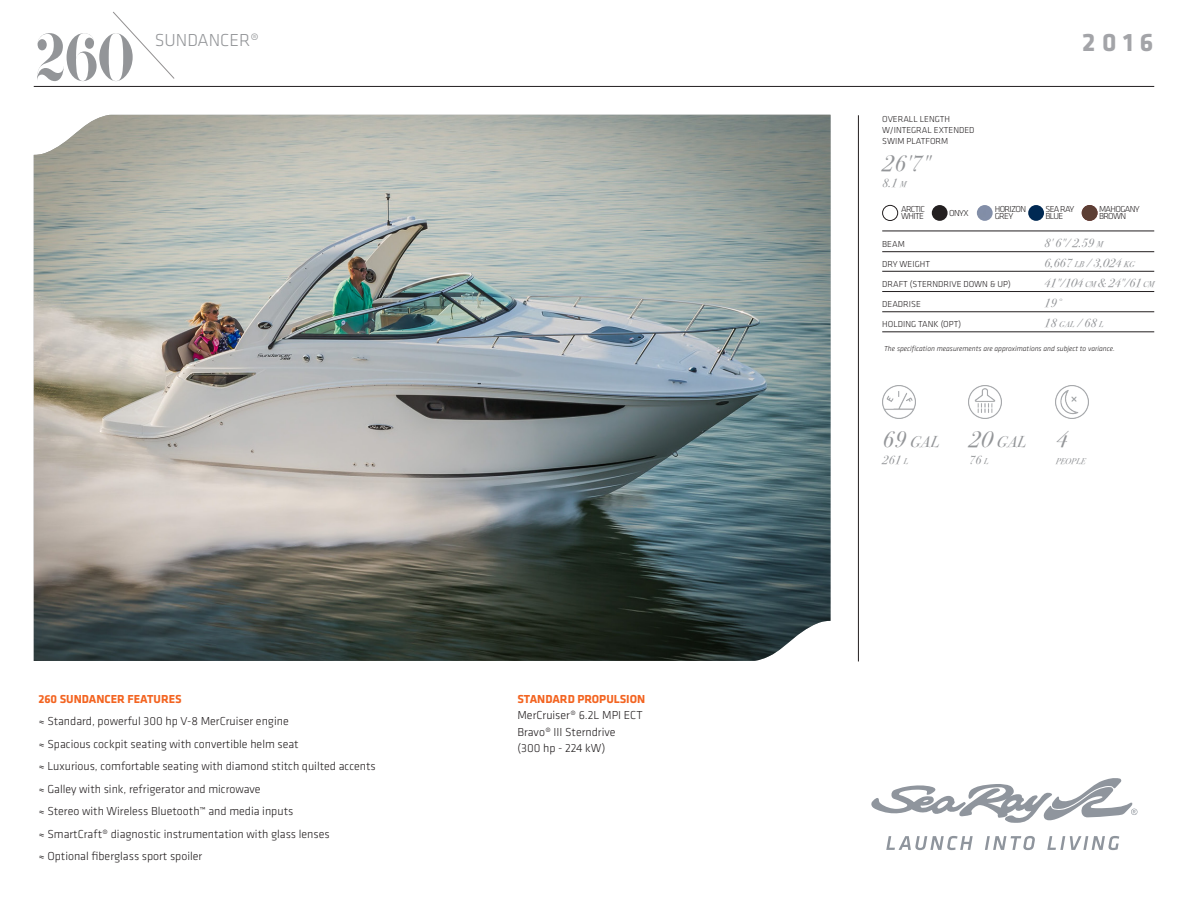
<style>
.page{position:relative;width:1188px;height:918px;background:#fff}
.page>*{position:absolute;margin:0;border:0;box-sizing:border-box;transform-origin:0 0}
.t1{font:65.85px "F37 Bella";color:#939598;scale:.82 1}
.t2{font:700 26.25px "Klavika";color:#a3a4a8}
.t3{font:22.5px "Bodoni Svty Two ITCTT Book Ita";color:#939598}
.t4{font:22.5px "Bodoni Svty Two ITCTT Book Ita";color:#939598}
.t5{font:300 18px "Klavika";color:#939598}
.t6{font:15.75px "Bodoni Svty Two ITCTT Book Ita";color:#939598}
.t7{font:300 12px "Klavika";color:#231f20}
.t8{font:12px "Bodoni Svty Two ITCTT Book Ita";color:#939598}
.t9{font:700 12px "Klavika";color:#f36421}
.t10{font:300 9px "Klavika";color:#231f20}
.t11{font:300 9px/7.5px "Klavika";letter-spacing:-.07em;color:#231f20}
.t12{font:8.4px "Bodoni Svty Two ITCTT Book Ita";color:#939598}
.Front_page_Spec_tabl{font:italic 300 7.5px "Klavika";color:#231f20}
.s1{font-size:8.4px}
.s2{font-style:inherit}
.s3{font-size:22.5px}
</style>
<div class="page">
<img style="left:34px;top:115px;width:797px;height:546px">
<svg style="left:113px;top:11px;width:62px;height:68px"></svg>
<hr style="left:34px;top:86px;width:1120px;height:1px;background:#231f20">
<hr style="left:858px;top:115px;width:1px;height:546px;background:#231f20">
<hr style="left:882px;top:231px;width:272px;height:1px;background:#231f20">
<hr style="left:882px;top:251px;width:272px;height:1px;background:#231f20">
<hr style="left:882px;top:271px;width:272px;height:1px;background:#231f20">
<hr style="left:882px;top:291px;width:272px;height:1px;background:#231f20">
<hr style="left:882px;top:312px;width:272px;height:1px;background:#231f20">
<hr style="left:882px;top:332px;width:272px;height:1px;background:#231f20">
<img style="left:882px;top:386px;width:33px;height:32px">
<img style="left:969px;top:386px;width:33px;height:32px">
<img style="left:1056px;top:386px;width:32px;height:32px">
<svg style="left:886px;top:836px;width:233px;height:14px"></svg>
<svg style="left:871px;top:778px;width:266px;height:45px"></svg>
<div style="left:882px;top:205px;width:16px;height:16px;border:1px solid #231f20;border-radius:50%"></div>
<div style="left:932px;top:205px;width:16px;height:16px;background:#231f20;border-radius:50%"></div>
<div style="left:1028px;top:205px;width:16px;height:16px;background:#002953;border-radius:50%"></div>
<img style="left:1082px;top:205px;width:16px;height:16px;border-radius:8px">
<img style="left:977px;top:205px;width:16px;height:16px;border-radius:8px">
<p class="t1" style="left:36px;top:19px;width:121px">260</p>
<p class="t5" style="left:155px;top:29px;width:106px">SUNDANCER®</p>
<p class="t9" style="left:38px;top:690px;width:145px">260 SUNDANCER FEATURES</p>
<p class="t7" style="left:38px;top:714px;width:252px">≈ Standard, powerful 300 hp V-8 MerCruiser engine</p>
<p class="t7" style="left:38px;top:737px;width:262px">≈ Spacious cockpit seating with convertible helm seat</p>
<p class="t7" style="left:38px;top:759px;width:339px">≈ Luxurious, comfortable seating with diamond stitch quilted accents</p>
<p class="t7" style="left:38px;top:782px;width:224px">≈ Galley with sink, refrigerator and microwave</p>
<p class="t7" style="left:38px;top:804px;width:256px">≈ Stereo with Wireless Bluetooth™ and media inputs</p>
<p class="t7" style="left:38px;top:827px;width:293px">≈ SmartCraft® diagnostic instrumentation with glass lenses</p>
<p class="t7" style="left:38px;top:849px;width:165px">≈ Optional fiberglass sport spoiler</p>
<p class="t9" style="left:517px;top:690px;width:129px">STANDARD PROPULSION</p>
<p class="t7" style="left:517px;top:708px;width:127px">MerCruiser® 6.2L MPI ECT</p>
<p class="t7" style="left:517px;top:725px;width:100px">Bravo® III Sterndrive</p>
<p class="t7" style="left:517px;top:741px;width:89px">(300 hp - 224 kW)</p>
<p class="t10" style="left:882px;top:114px;width:69px">OVERALL LENGTH</p>
<p class="t10" style="left:882px;top:124px;width:94px">W/INTEGRAL EXTENDED</p>
<p class="t10" style="left:882px;top:135px;width:68px">SWIM PLATFORM</p>
<p class="t3" style="left:882px;top:143px;width:49px">26'7"</p>
<p class="t8" style="left:882px;top:173px;width:26px">8.1 <span class="s1">M</span></p>
<p class="t2" style="left:1082px;top:23px;width:73px">2016</p>
<p class="t10" style="left:901px;top:203px;width:26px">ARCTIC</p>
<p class="t10" style="left:901px;top:211px;width:24px">WHITE</p>
<p class="t10" style="left:949px;top:207px;width:21px">ONYX</p>
<p class="t11" style="left:1045px;top:205px;width:31px">SEA RAY<br>BLUE</p>
<p class="t11" style="left:1099px;top:205px;width:42px">MAHOGANY<br>BROWN</p>
<p class="t11" style="left:995px;top:205px;width:33px">HORIZON<br>GREY</p>
<p class="t10" style="left:882px;top:238px;width:24px">BEAM</p>
<p class="t8" style="left:1044px;top:232px;width:60px">8' 6"/ 2.59 <span class="s1">M</span></p>
<p class="t10" style="left:882px;top:278px;width:130px">DRAFT (STERNDRIVE DOWN &amp; UP)</p>
<p class="t8" style="left:1044px;top:272px;width:111px">41"/104 <span class="s1">CM</span> &amp; 24"/61 <span class="s1">CM</span></p>
<p class="t10" style="left:882px;top:299px;width:40px">DEADRISE</p>
<p class="t8" style="left:1044px;top:293px;width:19px">19<span class="s2">°</span></p>
<p class="t10" style="left:882px;top:258px;width:49px">DRY WEIGHT</p>
<p class="t8" style="left:1044px;top:252px;width:92px">6,667 <span class="s1">LB</span> / 3,024 <span class="s1">KG</span></p>
<p class="t10" style="left:882px;top:319px;width:81px">HOLDING TANK (OPT)</p>
<p class="t8" style="left:1044px;top:313px;width:61px">18 <span class="s1">GAL</span> / 68 <span class="s1">L</span></p>
<p class="Front_page_Spec_tabl" style="left:884px;top:344px;width:232px">The specification measurements are approximations and subject to variance.</p>
<p class="t6" style="left:882px;top:428px;width:59px"><span class="s3">69</span> GAL</p>
<p class="t8" style="left:882px;top:449px;width:27px">261 <span class="s1">L</span></p>
<p class="t6" style="left:969px;top:428px;width:59px"><span class="s3">20</span> GAL</p>
<p class="t8" style="left:969px;top:449px;width:21px">76 <span class="s1">L</span></p>
<p class="t4" style="left:1056px;top:420px;width:13px">4</p>
<p class="t12" style="left:1056px;top:454px;width:31px">PEOPLE</p>
</div>
